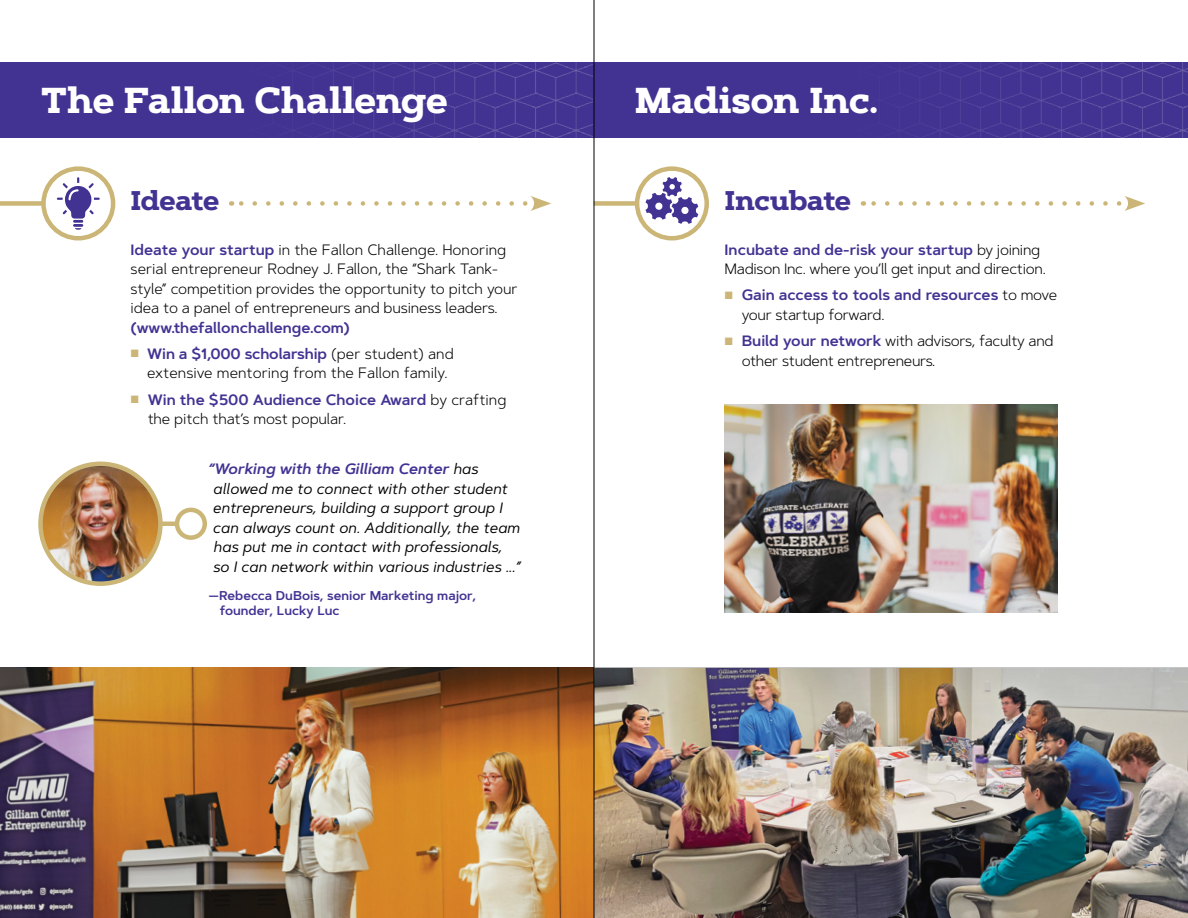
<style>
.page{position:relative;width:1188px;height:918px;background:#fff}
.page>*{position:absolute;margin:0;border:0;box-sizing:border-box;transform-origin:0 0}
.t1{font:700 36px "Artegra Slab";letter-spacing:-.025em;color:#fff}
.t2{font:700 27px "Artegra Slab";letter-spacing:-.025em;color:#423393}
.t3{font:300 15px/19.5px "Artegra Sans";letter-spacing:-.01em;color:#000}
.t4{font:italic 15px/19.5px "Artegra Sans";color:#000}
.t5{font:600 15px/19.5px "Artegra Sans";color:#423393}
.t6{font:600 12.75px/15px "Artegra Sans";color:#423393}
.s1{font-weight:600;color:#423393}
.s2{font-size:10.5px;color:#cbb677}
.s3{font-weight:300;font-size:10.5px;color:#cbb677}
.s4{font-weight:300;color:#000}
</style>
<div class="page">
<div style="left:0;top:62px;width:594px;height:76px;background:#423393"></div>
<div style="left:594px;top:62px;width:594px;height:76px;background:#423393"></div>
<img style="left:0;top:668px;width:594px;height:250px">
<img style="left:595px;top:668px;width:593px;height:250px">
<img style="left:725px;top:405px;width:333px;height:207px">
<div style="left:41px;top:166px;width:74px;height:75px;border:4px solid #cbb677;border-radius:50%"></div>
<div style="left:0;top:201px;width:43px;height:5px;background:#cbb677"></div>
<svg style="left:239px;top:196px;width:312px;height:15px"></svg>
<svg style="left:57px;top:177px;width:43px;height:53px"></svg>
<img style="left:40px;top:464px;width:120px;height:120px;border-radius:60px">
<div style="left:38px;top:462px;width:125px;height:124px;border:4px solid #cbb677;border-radius:50%"></div>
<div style="left:175px;top:508px;width:32px;height:32px;border:4px solid #cbb677;border-radius:50%"></div>
<hr style="left:161px;top:522px;width:15px;height:4px;background:#cbb677">
<div style="left:635px;top:166px;width:74px;height:75px;border:4px solid #cbb677;border-radius:50%"></div>
<svg style="left:871px;top:196px;width:274px;height:15px"></svg>
<div style="left:594px;top:201px;width:43px;height:5px;background:#cbb677"></div>
<svg style="left:646px;top:177px;width:52px;height:47px"></svg>
<hr style="left:594px;top:0;width:1px;height:918px;background:#000">
<h1 class="t1" style="left:40px;top:74px;width:409px">The Fallon Challenge</h1>
<h2 class="t2" style="left:131px;top:181px;width:90px">Ideate</h2>
<p class="t3" style="left:131px;top:239px;width:389px"><span class="s1">Ideate your startup</span> in the Fallon Challenge. Honoring serial entrepreneur Rodney J. Fallon, the “Shark Tank&shy;style” competition provides the opportunity to pitch your idea to a panel of entrepreneurs and business leaders.</p>
<p class="t5" style="left:131px;top:318px;width:221px">(www.thefallonchallenge.com)</p>
<p class="t3" style="left:147px;top:344px;width:308px;text-indent:-17px"><span class="s2">■</span> <span class="s1">Win a $1,000 scholarship</span> (per student) and extensive mentoring from the Fallon family.</p>
<p class="t3" style="left:148px;top:389px;width:360px;text-indent:-17px"><span class="s2">■</span> <span class="s1">Win the $500 Audience Choice Award</span> by crafting the pitch that’s most popular.</p>
<p class="t4" style="left:213px;top:459px;width:309px;text-indent:-5px"><span class="s1">“Working with the Gilliam Center</span> has allowed me to connect with other student entrepreneurs, building a support group I can always count on. Additionally, the team has put me in contact with professionals, so I can network within various industries ...”</p>
<p class="t6" style="left:220px;top:588px;width:258px;text-indent:-11px">—Rebecca DuBois, senior Marketing major, founder, Lucky Luc</p>
<h1 class="t1" style="left:634px;top:74px;width:245px">Madison Inc.</h1>
<h2 class="t2" style="left:725px;top:181px;width:128px">Incubate</h2>
<p class="t3" style="left:725px;top:239px;width:323px"><span class="s1">Incubate and de-risk your startup</span> by joining<br>Madison Inc. where you’ll get input and direction.</p>
<p class="t5" style="left:742px;top:285px;width:317px;text-indent:-17px"><span class="s3">■</span> Gain access to tools and resources <span class="s4">to move your startup forward.</span></p>
<p class="t3" style="left:742px;top:331px;width:313px;text-indent:-17px"><span class="s2">■</span> <span class="s1">Build your network</span> with advisors, faculty and other student entrepreneurs.</p>
</div>
